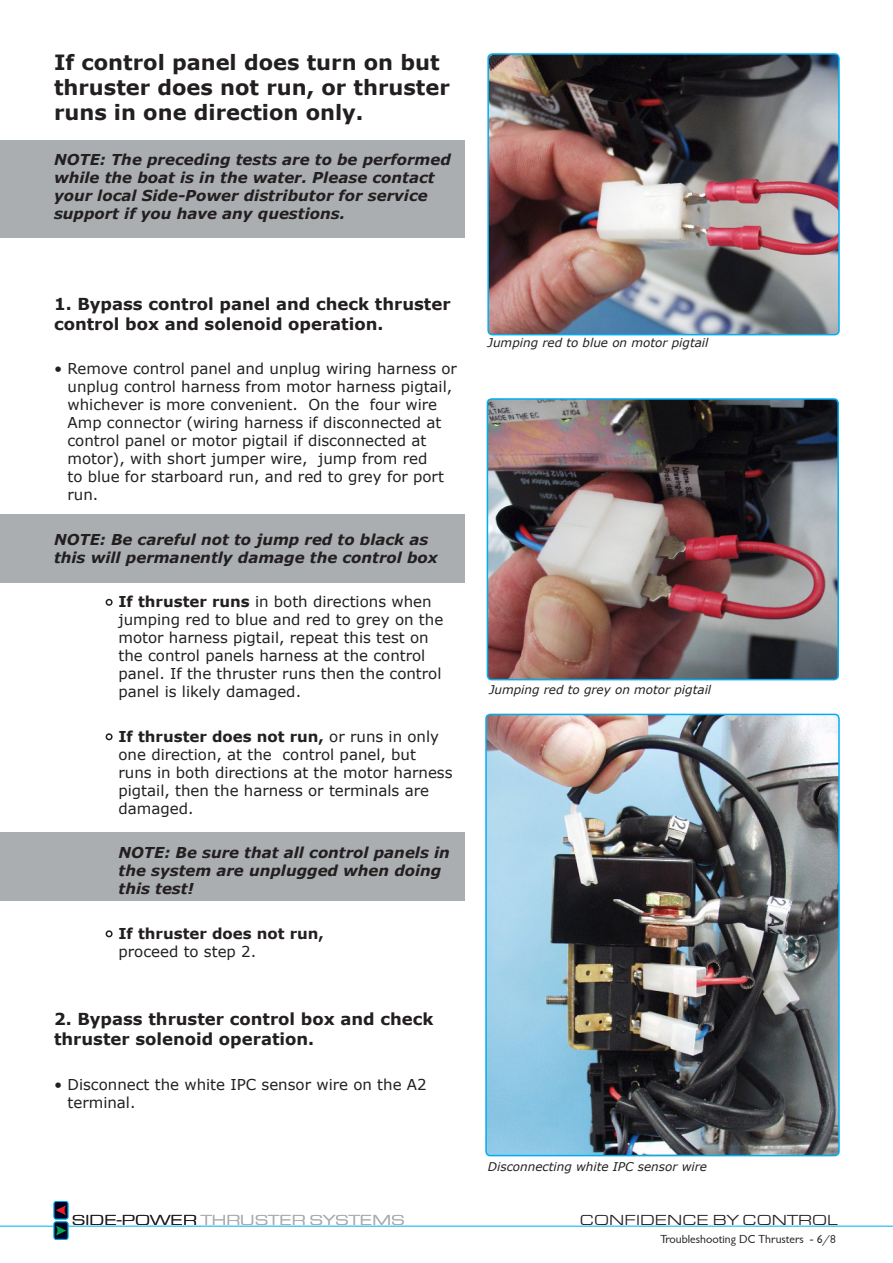
<style>
.page{position:relative;width:893px;height:1263px;background:#fff}
.page>*{position:absolute;margin:0;border:0;box-sizing:border-box;transform-origin:0 0}
.t1{font:700 21px/25.2px "Verdana";color:#231f20}
.t2{font:700 16.5px/19.8px "Verdana";color:#231f20}
.t3{font:15px/18px "Verdana";color:#231f20}
.t4{font:italic 700 15px/18px "Verdana";color:#231f20}
.t5{font:700 15px/18px "Verdana";color:#231f20}
.t6{font:15px "Eurostile Extended";color:#acadb1}
.t7{font:15px "Eurostile Extended";color:#231f20}
.t8{font:italic 12px "Verdana";color:#231f20}
.t9{font:12px "Garrison Sans";color:#231f20}
.s1{font-weight:700}
.s2{font-weight:400}
.s3{color:#231f20}
</style>
<div class="page">
<div style="left:0;top:832px;width:464px;height:68px;background:#abaeb0"></div>
<div style="left:0;top:514px;width:464px;height:69px;background:#abaeb0"></div>
<div style="left:1px;top:140px;width:464px;height:97px;background:#abaeb0"></div>
<hr style="left:0;top:1226px;width:893px;height:1px;background:#00aeef">
<div style="left:54px;top:1201px;width:14px;height:18px;background:#000424;border-radius:2px"></div>
<div style="left:54px;top:1201px;width:14px;height:18px;border:1px solid #00aeef;border-radius:2px"></div>
<svg style="left:56px;top:1205px;width:10px;height:10px"></svg>
<div style="left:54px;top:1222px;width:14px;height:17px;background:#000424;border-radius:2px"></div>
<div style="left:54px;top:1222px;width:14px;height:17px;border:1px solid #00aeef;border-radius:2px"></div>
<svg style="left:56px;top:1226px;width:10px;height:9px"></svg>
<svg style="left:105px;top:598px;width:8px;height:8px"></svg>
<svg style="left:105px;top:733px;width:8px;height:8px"></svg>
<svg style="left:105px;top:930px;width:8px;height:8px"></svg>
<img style="left:488px;top:717px;width:349px;height:436px">
<div style="left:485px;top:714px;width:355px;height:442px;border:2px solid #00aeef;border-radius:4px"></div>
<img style="left:490px;top:56px;width:349px;height:279px">
<div style="left:487px;top:53px;width:353px;height:282px;border:2px solid #00aeef;border-radius:4px"></div>
<img style="left:487px;top:401px;width:351px;height:279px">
<div style="left:487px;top:398px;width:352px;height:282px;border:2px solid #00aeef;border-radius:4px"></div>
<p class="t1" style="left:54px;top:49px;width:397px">If control panel does turn on but thruster does not run, or thruster runs in one direction only.</p>
<p class="t4" style="left:54px;top:150px;width:398px">NOTE: The preceding tests are to be performed while the boat is in the water. Please contact your local Side-Power distributor for service support if you have any questions.</p>
<p class="t2" style="left:54px;top:294px;width:398px">1. Bypass control panel and check thruster control box and solenoid operation.</p>
<p class="t3" style="left:68px;top:359px;width:391px;text-indent:-14px">• Remove control panel and unplug wiring harness or unplug control harness from motor harness pigtail, whichever is more convenient. On the four wire Amp connector (wiring harness if disconnected at control panel or motor pigtail if disconnected at motor), with short jumper wire, jump from red<br>to blue for starboard run, and red to grey for port run.</p>
<p class="t4" style="left:54px;top:530px;width:385px">NOTE: Be careful not to jump red to black as this will permanently damage the control box</p>
<p class="t3" style="left:118px;top:592px;width:326px"><span class="s1">If thruster runs</span> in both directions when jumping red to blue and red to grey on the motor harness pigtail, repeat this test on the control panels harness at the control panel. If the thruster runs then the control panel is likely damaged.</p>
<p class="t3" style="left:118px;top:727px;width:336px"><span class="s1">If thruster does not run,</span> or runs in only one direction, at the control panel, but runs in both directions at the motor harness pigtail, then the harness or terminals are damaged.</p>
<p class="t4" style="left:118px;top:843px;width:333px">NOTE: Be sure that all control panels in the system are unplugged when doing this test!</p>
<p class="t5" style="left:118px;top:924px;width:207px">If thruster does not run, <span class="s2">proceed to step 2.</span></p>
<p class="t2" style="left:54px;top:1009px;width:381px">2. Bypass thruster control box and check thruster solenoid operation.</p>
<p class="t3" style="left:68px;top:1075px;width:361px;text-indent:-14px">• Disconnect the white IPC sensor wire on the A2 terminal.</p>
<p class="t8" style="left:488px;top:335px;width:222px">Jumping red to blue on motor pigtail</p>
<p class="t8" style="left:489px;top:681px;width:224px">Jumping red to grey on motor pigtail</p>
<p class="t8" style="left:488px;top:1159px;width:221px">Disconnecting white IPC sensor wire</p>
<p class="t6" style="left:72px;top:1212px;width:334px"><span class="s3">SIDE-POWER</span> THRUSTER SYSTEMS</p>
<p class="t7" style="left:580px;top:1212px;width:259px">CONFIDENCE BY CONTROL</p>
<p class="t9" style="left:660px;top:1232px;width:177px">Troubleshooting DC Thrusters - 6/8</p>
</div>
